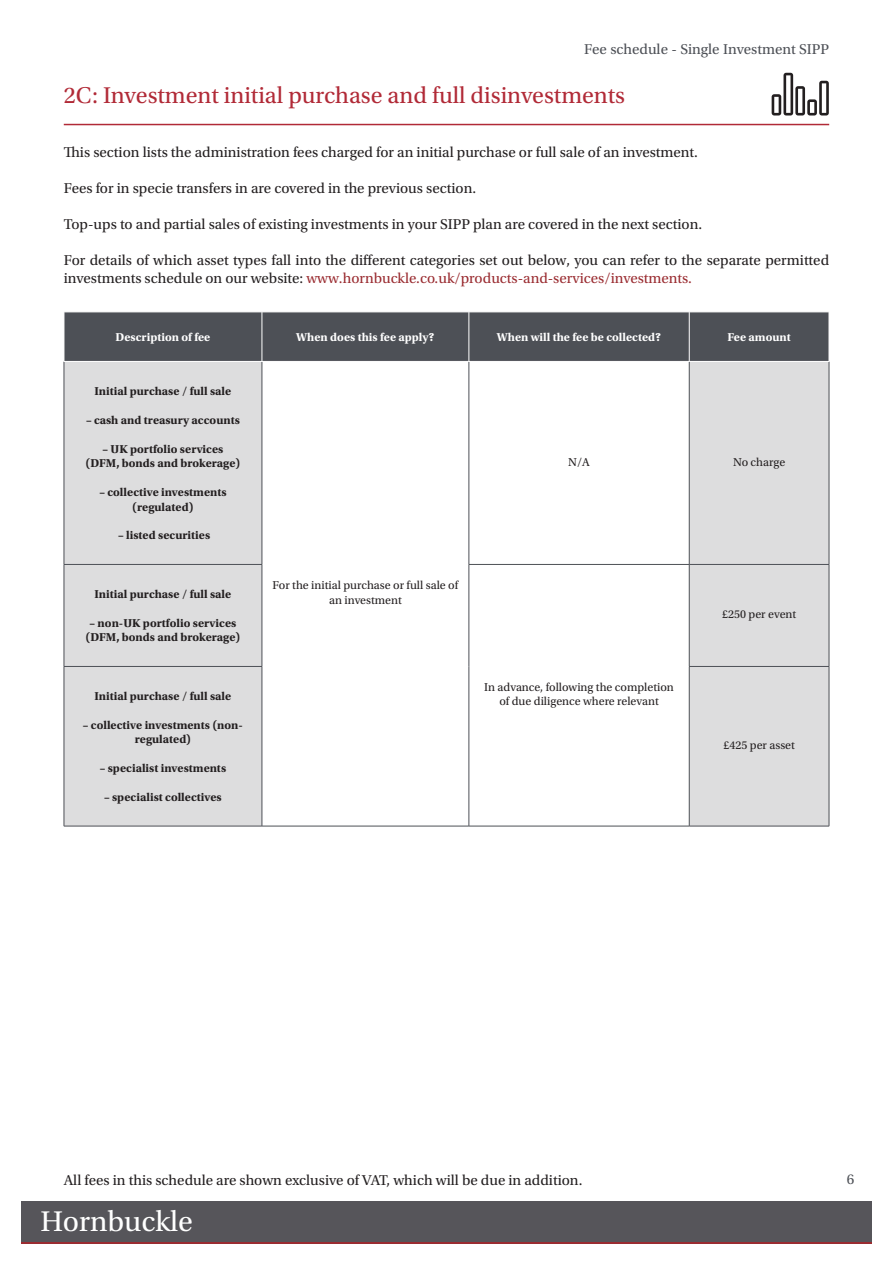
<style>
.page{position:relative;width:893px;height:1263px;background:#fff}
.page>*{position:absolute;margin:0;border:0;box-sizing:border-box;transform-origin:0 0}
.t1{font:30px "Utopia Std";color:#fff}
.Main_heading{font:24px "Utopia Std";color:#b12a37}
.Body_copy{font:15px/18px "Utopia Std";color:#231f20}
.Main_title{font:15px "Utopia Std";color:#4d5056}
.Body_copy-2{font:15px "Utopia Std";color:#4d5056}
.Table_copy_BOLD{font:700 12px/14.4px "Utopia Std";color:#231f20;text-align:center}
.Centered_Table_Text{font:12px/14.4px "Utopia Std";color:#231f20;text-align:center}
.Table_copy_BOLD-2{font:700 12px "Utopia Std";color:#fff}
.Table_copy{font:12px "Utopia Std";color:#231f20}
.s1{color:#9a2c31}
</style>
<div class="page">
<hr style="left:64px;top:124px;width:765px;height:1px;background:#b12a37">
<div style="left:21px;top:1201px;width:851px;height:42px;background:#9a2c31"></div>
<div style="left:21px;top:1201px;width:851px;height:41px;background:#56555a"></div>
<div style="left:65px;top:313px;width:764px;height:48px;background:#4d5056"></div>
<svg style="left:65px;top:362px;width:764px;height:464px"></svg>
<hr style="left:64px;top:362px;width:1px;height:202px;background:#4d5056">
<hr style="left:262px;top:362px;width:1px;height:202px;background:#4d5056">
<hr style="left:469px;top:362px;width:1px;height:202px;background:#4d5056">
<hr style="left:689px;top:362px;width:1px;height:202px;background:#4d5056">
<hr style="left:829px;top:362px;width:1px;height:202px;background:#4d5056">
<hr style="left:64px;top:564px;width:198px;height:1px;background:#4d5056">
<hr style="left:64px;top:565px;width:1px;height:101px;background:#4d5056">
<hr style="left:262px;top:565px;width:1px;height:101px;background:#4d5056">
<hr style="left:469px;top:564px;width:220px;height:1px;background:#4d5056">
<hr style="left:469px;top:565px;width:1px;height:101px;background:#4d5056">
<hr style="left:689px;top:564px;width:140px;height:1px;background:#4d5056">
<hr style="left:689px;top:565px;width:1px;height:101px;background:#4d5056">
<hr style="left:829px;top:565px;width:1px;height:101px;background:#4d5056">
<hr style="left:64px;top:666px;width:198px;height:1px;background:#4d5056">
<hr style="left:64px;top:667px;width:1px;height:159px;background:#4d5056">
<hr style="left:262px;top:667px;width:1px;height:159px;background:#4d5056">
<hr style="left:469px;top:666px;width:1px;height:160px;background:#4d5056">
<hr style="left:689px;top:666px;width:140px;height:1px;background:#4d5056">
<hr style="left:689px;top:667px;width:1px;height:159px;background:#4d5056">
<hr style="left:829px;top:667px;width:1px;height:159px;background:#4d5056">
<hr style="left:64px;top:826px;width:198px;height:1px;background:#4d5056">
<hr style="left:262px;top:826px;width:207px;height:1px;background:#4d5056">
<hr style="left:469px;top:826px;width:220px;height:1px;background:#4d5056">
<hr style="left:689px;top:826px;width:140px;height:1px;background:#4d5056">
<hr style="left:262px;top:312px;width:1px;height:49px;background:#fff">
<hr style="left:469px;top:312px;width:1px;height:49px;background:#fff">
<hr style="left:689px;top:312px;width:1px;height:49px;background:#fff">
<svg style="left:772px;top:73px;width:57px;height:42px"></svg>
<p class="Main_title" style="left:584px;top:41px;width:247px">Fee schedule - Single Investment SIPP</p>
<p class="Main_heading" style="left:64px;top:82px;width:563px">2C: Investment initial purchase and full disinvestments</p>
<p class="Body_copy" style="left:64px;top:144px;width:636px">This section lists the administration fees charged for an initial purchase or full sale of an investment.</p>
<p class="Body_copy" style="left:64px;top:180px;width:414px">Fees for in specie transfers in are covered in the previous section.</p>
<p class="Body_copy" style="left:64px;top:216px;width:640px">Top-ups to and partial sales of existing investments in your SIPP plan are covered in the next section.</p>
<p class="Body_copy" style="left:64px;top:252px;width:767px">For details of which asset types fall into the different categories set out below, you can refer to the separate permitted investments schedule on our website: <span class="s1">www.hornbuckle.co.uk/products-and-services/investments.</span></p>
<p class="Table_copy_BOLD-2" style="left:115px;top:330px;width:96px">Description of fee</p>
<p class="Table_copy_BOLD-2" style="left:296px;top:330px;width:140px">When does this fee apply?</p>
<p class="Table_copy_BOLD-2" style="left:497px;top:330px;width:166px">When will the fee be collected?</p>
<p class="Table_copy_BOLD-2" style="left:727px;top:330px;width:65px">Fee amount</p>
<p class="Table_copy_BOLD" style="left:95px;top:384px;width:138px">Initial purchase / full sale</p>
<p class="Table_copy_BOLD" style="left:86px;top:413px;width:155px">– cash and treasury accounts</p>
<p class="Table_copy_BOLD" style="left:102px;top:442px;width:122px">– UK portfolio services</p>
<p class="Table_copy_BOLD" style="left:86px;top:456px;width:156px">(DFM, bonds and brokerage)</p>
<p class="Table_copy_BOLD" style="left:99px;top:485px;width:129px">– collective investments (regulated)</p>
<p class="Table_copy_BOLD" style="left:118px;top:528px;width:94px">– listed securities</p>
<p class="Table_copy_BOLD" style="left:95px;top:587px;width:138px">Initial purchase / full sale</p>
<p class="Table_copy_BOLD" style="left:86px;top:616px;width:156px">– non-UK portfolio services (DFM, bonds and brokerage)</p>
<p class="Table_copy_BOLD" style="left:95px;top:689px;width:138px">Initial purchase / full sale</p>
<p class="Table_copy_BOLD" style="left:83px;top:718px;width:162px">– collective investments (non&shy;regulated)</p>
<p class="Table_copy_BOLD" style="left:100px;top:761px;width:128px">– specialist investments</p>
<p class="Table_copy_BOLD" style="left:104px;top:790px;width:119px">– specialist collectives</p>
<p class="Centered_Table_Text" style="left:568px;top:455px;width:23px">N/A</p>
<p class="Table_copy" style="left:733px;top:455px;width:54px">No charge</p>
<p class="Centered_Table_Text" style="left:273px;top:578px;width:187px">For the initial purchase or full sale of an investment</p>
<p class="Centered_Table_Text" style="left:484px;top:680px;width:191px">In advance, following the completion of due diligence where relevant</p>
<p class="Table_copy" style="left:722px;top:608px;width:76px">£250 per event</p>
<p class="Table_copy" style="left:723px;top:739px;width:73px">£425 per asset</p>
<p class="Body_copy" style="left:64px;top:1171px;width:520px">All fees in this schedule are shown exclusive of VAT, which will be due in addition.</p>
<p class="t1" style="left:40px;top:1205px;width:154px">Hornbuckle</p>
<p class="Body_copy-2" style="left:847px;top:1171px;width:9px">6</p>
</div>
